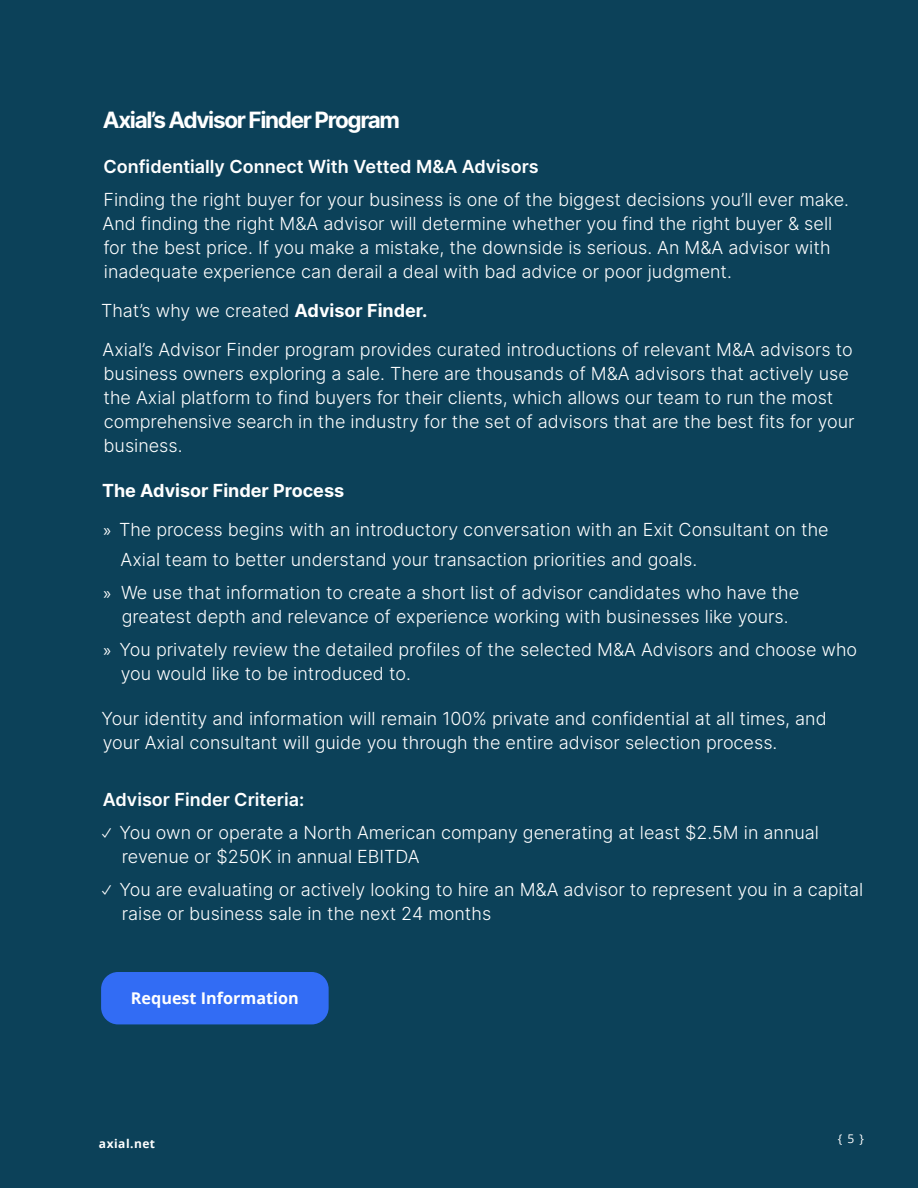
<style>
.page{position:relative;width:918px;height:1188px;background:#0c4159}
.page>*{position:absolute;margin:0;border:0;box-sizing:border-box;transform-origin:0 0}
.t1{font:700 22.5px "Inter";letter-spacing:-.06em;color:#fff}
.t2{font:300 18px/24px "Inter";color:#fff}
.t3{font:600 18px "Inter";color:#fff}
.t4{font:700 16.2px "Open Sans";color:#fff}
.t5{font:700 12px "Open Sans";letter-spacing:.04em;color:#fff}
.t6{font:12px "Open Sans";color:#fff}
.s1{font-weight:700}
.s2{font-family:"Myriad Pro";font-weight:400}
.s3{font-family:"Apple Gothic";font-weight:400}
</style>
<div class="page">
<div style="left:101px;top:972px;width:228px;height:52px;background:#326cf4;border-radius:17px"></div>
<p class="t1" style="left:103px;top:103px;width:299px">Axial’s Advisor Finder Program</p>
<p class="t3" style="left:104px;top:153px;width:437px">Confidentially Connect With Vetted M&amp;A Advisors</p>
<p class="t2" style="left:103px;top:187px;width:748px">Finding the right buyer for your business is one of the biggest decisions you’ll ever make.<br>And finding the right M&amp;A advisor will determine whether you find the right buyer &amp; sell for the best price. If you make a mistake, the downside is serious. An M&amp;A advisor with inadequate experience can derail a deal with bad advice or poor judgment.</p>
<p class="t2" style="left:101px;top:291px;width:753px;line-height:39px">That’s why we created <span class="s1">Advisor Finder.<br></span>Axial’s Advisor Finder program provides curated introductions of relevant M&amp;A advisors to</p>
<p class="t2" style="left:103px;top:361px;width:753px">business owners exploring a sale. There are thousands of M&amp;A advisors that actively use the Axial platform to find buyers for their clients, which allows our team to run the most comprehensive search in the industry for the set of advisors that are the best fits for your business.</p>
<p class="t2" style="left:102px;top:471px;width:728px;line-height:39px"><span class="s1">The Advisor Finder Process<br></span><span class="s2">»</span> The process begins with an introductory conversation with an Exit Consultant on the</p>
<p class="t2" style="left:103px;top:543px;width:697px;line-height:33px;text-indent:17px">Axial team to better understand your transaction priorities and goals.<br><span class="s2">»</span> We use that information to create a short list of advisor candidates who have the</p>
<p class="t2" style="left:103px;top:600px;width:755px;line-height:33px;text-indent:18px">greatest depth and relevance of experience working with businesses like yours.<br><span class="s2">»</span> You privately review the detailed profiles of the selected M&amp;A Advisors and choose who</p>
<p class="t2" style="left:121px;top:661px;width:292px">you would like to be introduced to.</p>
<p class="t2" style="left:102px;top:706px;width:727px">Your identity and information will remain 100% private and confidential at all times, and your Axial consultant will guide you through the entire advisor selection process.</p>
<p class="t3" style="left:103px;top:786px;width:203px">Advisor Finder Criteria:</p>
<p class="t2" style="left:122px;top:820px;width:699px;text-indent:-20px"><span class="s3">✓</span> You own or operate a North American company generating at least $2.5M in annual revenue or $250K in annual EBITDA</p>
<p class="t2" style="left:122px;top:877px;width:743px;text-indent:-20px"><span class="s3">✓</span> You are evaluating or actively looking to hire an M&amp;A advisor to represent you in a capital raise or business sale in the next 24 months</p>
<p class="t4" style="left:131px;top:987px;width:169px">Request Information</p>
<p class="t5" style="left:99px;top:1135px;width:58px">axial.net</p>
<p class="t6" style="left:838px;top:1131px;width:28px">{ 5 }</p>
</div>
